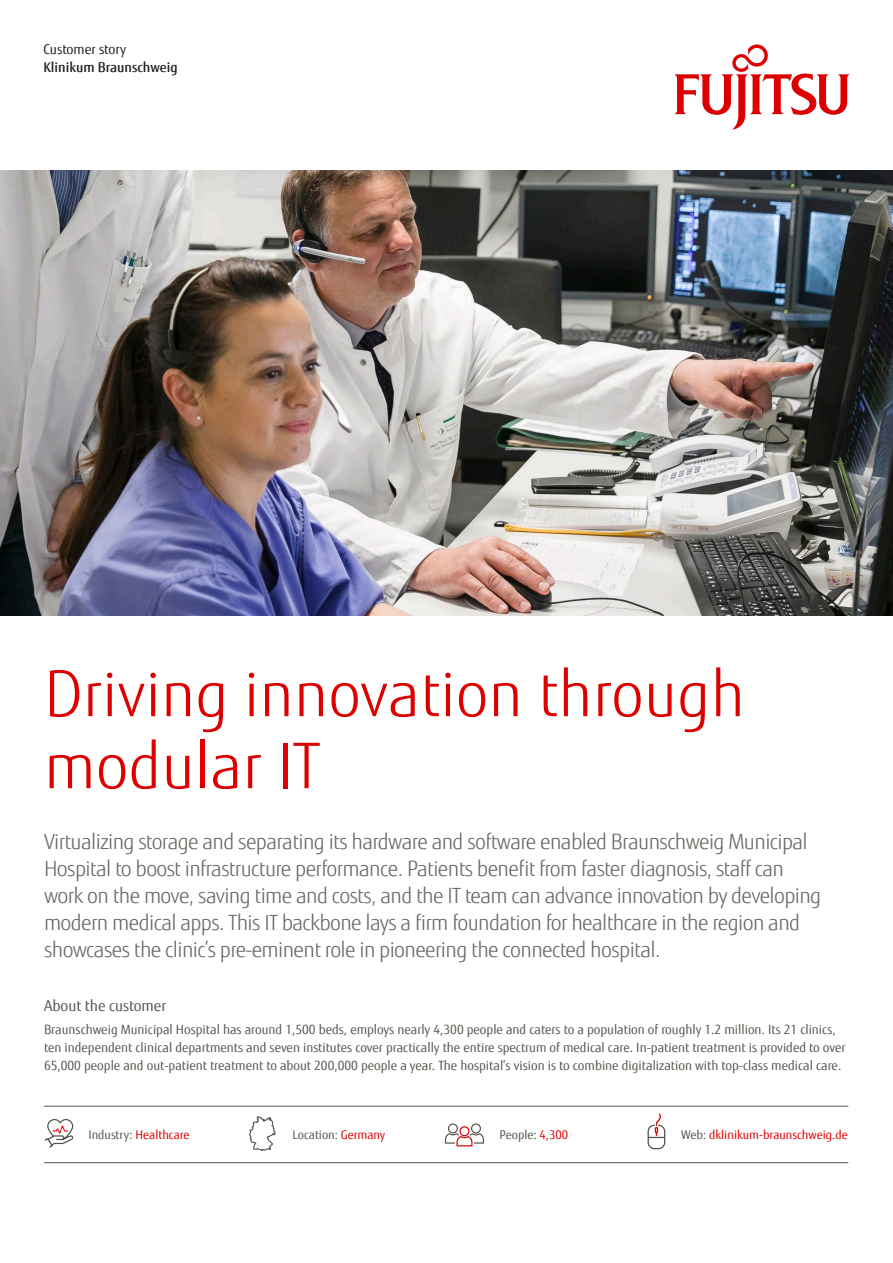
<style>
.page{position:relative;width:893px;height:1263px;background:#fff}
.page>*{position:absolute;margin:0;border:0;box-sizing:border-box;transform-origin:0 0}
.Main_heading_page_1{font:300 63px/72px "Fujitsu Sans";color:#dc0000}
.Main_sub_heading_pag{font:300 21px/27px "Fujitsu Sans";letter-spacing:-.03em;color:#686761}
.Sub_heading_page_1{font:15px "Fujitsu Sans";color:#57564f}
.Body_copy_page_1{font:500 13.5px/18px "Fujitsu Sans";color:#231f20}
.Body_copy_page_1-2{font:12.75px/18px "Fujitsu Sans";color:#57564f}
.Industry_location_et{font:12px "Fujitsu Sans";color:#dc0000}
.t1{font:12px "Fujitsu Sans";color:#57564f}
.s1{font-weight:400}
.s2{color:#57564f}
.s3{color:#dc0000}
</style>
<div class="page">
<svg style="left:674px;top:44px;width:176px;height:86px"></svg>
<img style="left:0;top:170px;width:893px;height:445px">
<hr style="left:44px;top:1162px;width:804px;height:1px;background:#57564f">
<hr style="left:44px;top:1106px;width:804px;height:1px;background:#57564f">
<svg style="left:445px;top:1123px;width:39px;height:23px"></svg>
<div style="left:648px;top:1124px;width:17px;height:25px;border:1px solid #57564f;border-radius:6px"></div>
<svg style="left:648px;top:1113px;width:17px;height:25px"></svg>
<svg style="left:249px;top:1116px;width:27px;height:36px"></svg>
<svg style="left:44px;top:1119px;width:30px;height:29px"></svg>
<p class="Body_copy_page_1" style="left:44px;top:41px;width:136px"><span class="s1">Customer story<br></span>Klinikum Braunschweig</p>
<p class="Main_heading_page_1" style="left:44px;top:658px;width:703px">Driving innovation through modular IT</p>
<p class="Main_sub_heading_pag" style="left:44px;top:828px;width:779px">Virtualizing storage and separating its hardware and software enabled Braunschweig Municipal Hospital to boost infrastructure performance. Patients benefit from faster diagnosis, staff can work on the move, saving time and costs, and the IT team can advance innovation by developing modern medical apps. This IT backbone lays a firm foundation for healthcare in the region and showcases the clinic’s pre-eminent role in pioneering the connected hospital.</p>
<p class="Sub_heading_page_1" style="left:44px;top:997px;width:124px">About the customer</p>
<p class="Body_copy_page_1-2" style="left:44px;top:1020px;width:803px">Braunschweig Municipal Hospital has around 1,500 beds, employs nearly 4,300 people and caters to a population of roughly 1.2 million. Its 21 clinics, ten independent clinical departments and seven institutes cover practically the entire spectrum of medical care. In-patient treatment is provided to over<br>65,000 people and out-patient treatment to about 200,000 people a year. The hospital’s vision is to combine digitalization with top-class medical care.</p>
<p class="Industry_location_et" style="left:88px;top:1127px;width:103px"><span class="s2">Industry:</span> Healthcare</p>
<p class="t1" style="left:292px;top:1127px;width:95px">Location: <span class="s3">Germany</span></p>
<p class="t1" style="left:500px;top:1127px;width:70px">People: <span class="s3">4,300</span></p>
<p class="Industry_location_et" style="left:681px;top:1127px;width:168px"><span class="s2">Web:</span> dklinikum-braunschweig.de</p>
</div>
